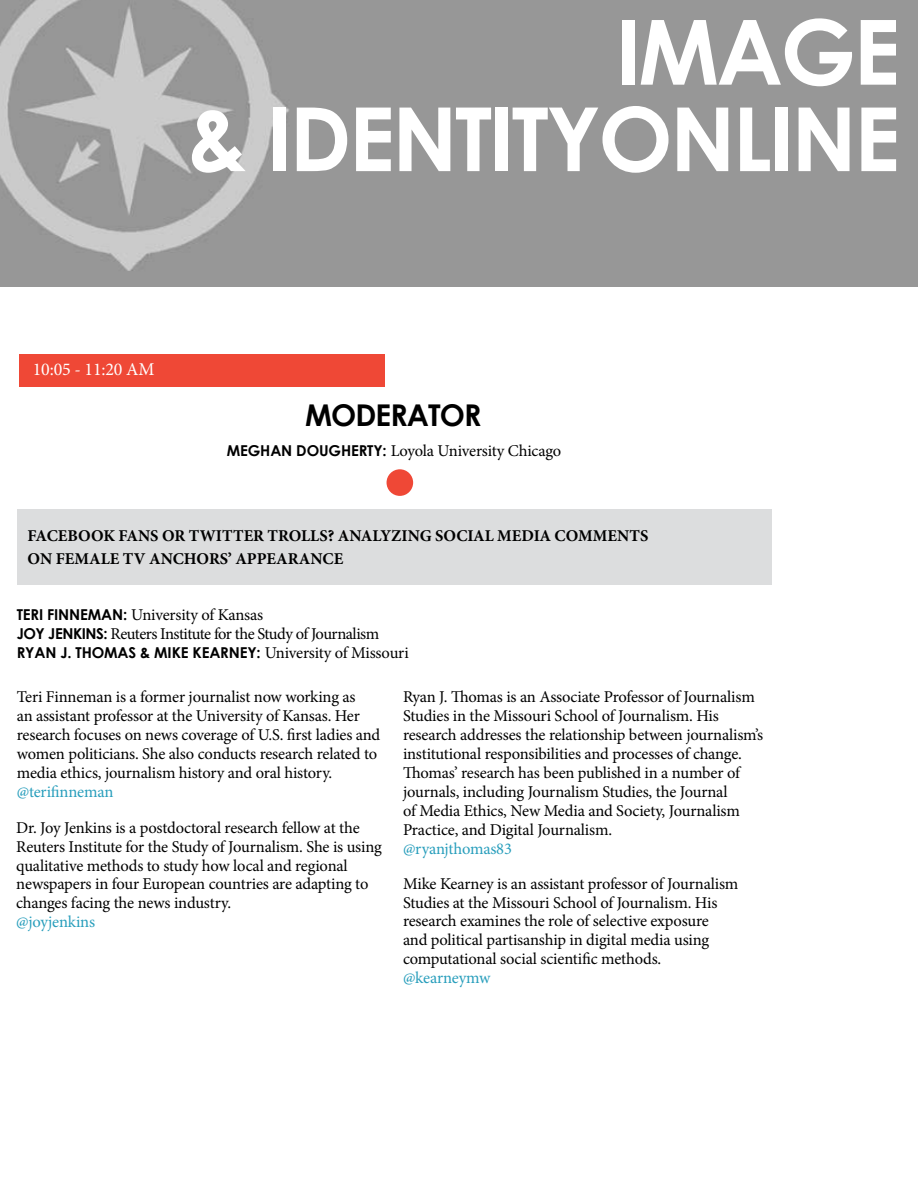
<style>
.page{position:relative;width:918px;height:1188px;background:#fff}
.page>*{position:absolute;margin:0;border:0;box-sizing:border-box;transform-origin:0 0}
.t1{font:700 90px "Century Gothic";letter-spacing:-.03em;color:#fff}
.t2{font:700 88.5px "Century Gothic";letter-spacing:-.03em;color:#fff}
.t3{font:700 30px "Century Gothic";letter-spacing:-.03em;color:#000}
.t4{font:18px "Minion Pro";letter-spacing:-.01em;color:#fff}
.t5{font:16.5px/18.9px "Minion Pro";letter-spacing:-.015em;color:#000}
.t6{font:700 16.5px/22.5px "Minion Pro";color:#000}
.t7{font:700 15px "Century Gothic";letter-spacing:-.01em;color:#000}
.s1{font-family:"Century Gothic";font-weight:700;font-size:15px}
.s2{font-family:"Minion Pro";font-weight:400;font-size:16.5px}
.s3{color:#289ebc}
</style>
<div class="page">
<img style="left:0;top:0;width:918px;height:286px">
<div style="left:17px;top:509px;width:754px;height:76px;background:#dcddde"></div>
<div style="left:387px;top:469px;width:26px;height:27px;background:#ef4836;border-radius:50%"></div>
<div style="left:19px;top:354px;width:366px;height:32px;background:#ef4836"></div>
<p class="t1" style="left:616px;top:-5px;width:286px">IMAGE</p>
<p class="t2" style="left:188px;top:83px;width:714px">&amp; IDENTITYONLINE</p>
<p class="t4" style="left:33px;top:358px;width:123px">10:05 - 11:20 AM</p>
<p class="t3" style="left:305px;top:396px;width:178px">MODERATOR</p>
<p class="t5" style="left:227px;top:442px;width:336px"><span class="s1">MEGHAN DOUGHERTY:</span> Loyola University Chicago</p>
<p class="t6" style="left:28px;top:525px;width:622px">FACEBOOK FANS OR TWITTER TROLLS? ANALYZING SOCIAL MEDIA COMMENTS<br>ON FEMALE TV ANCHORS’ APPEARANCE</p>
<p class="t5" style="left:17px;top:605px;width:364px"><span class="s1">TERI FINNEMAN:</span> University of Kansas<br><span class="s1">JOY JENKINS:</span> Reuters Institute for the Study of Journalism</p>
<p class="t7" style="left:17px;top:643px;width:394px">RYAN J. THOMAS &amp; MIKE KEARNEY: <span class="s2">University of Missouri</span></p>
<p class="t5" style="left:17px;top:687px;width:365px">Teri Finneman is a former journalist now working as<br>an assistant professor at the University of Kansas. Her research focuses on news coverage of U.S. first ladies and women politicians. She also conducts research related to media ethics, journalism history and oral history. <span class="s3">@terifinneman</span></p>
<p class="t5" style="left:16px;top:818px;width:367px">Dr. Joy Jenkins is a postdoctoral research fellow at the Reuters Institute for the Study of Journalism. She is using qualitative methods to study how local and regional newspapers in four European countries are adapting to changes facing the news industry.<br><span class="s3">@joyjenkins</span></p>
<p class="t5" style="left:403px;top:687px;width:362px">Ryan J. Thomas is an Associate Professor of Journalism Studies in the Missouri School of Journalism. His research addresses the relationship between journalism’s institutional responsibilities and processes of change.<br>Thomas’ research has been published in a number of journals, including Journalism Studies, the Journal<br>of Media Ethics, New Media and Society, Journalism Practice, and Digital Journalism.<br><span class="s3">@ryanjthomas83</span></p>
<p class="t5" style="left:403px;top:874px;width:337px">Mike Kearney is an assistant professor of Journalism Studies at the Missouri School of Journalism. His research examines the role of selective exposure<br>and political partisanship in digital media using computational social scientific methods. <span class="s3">@kearneymw</span></p>
</div>
